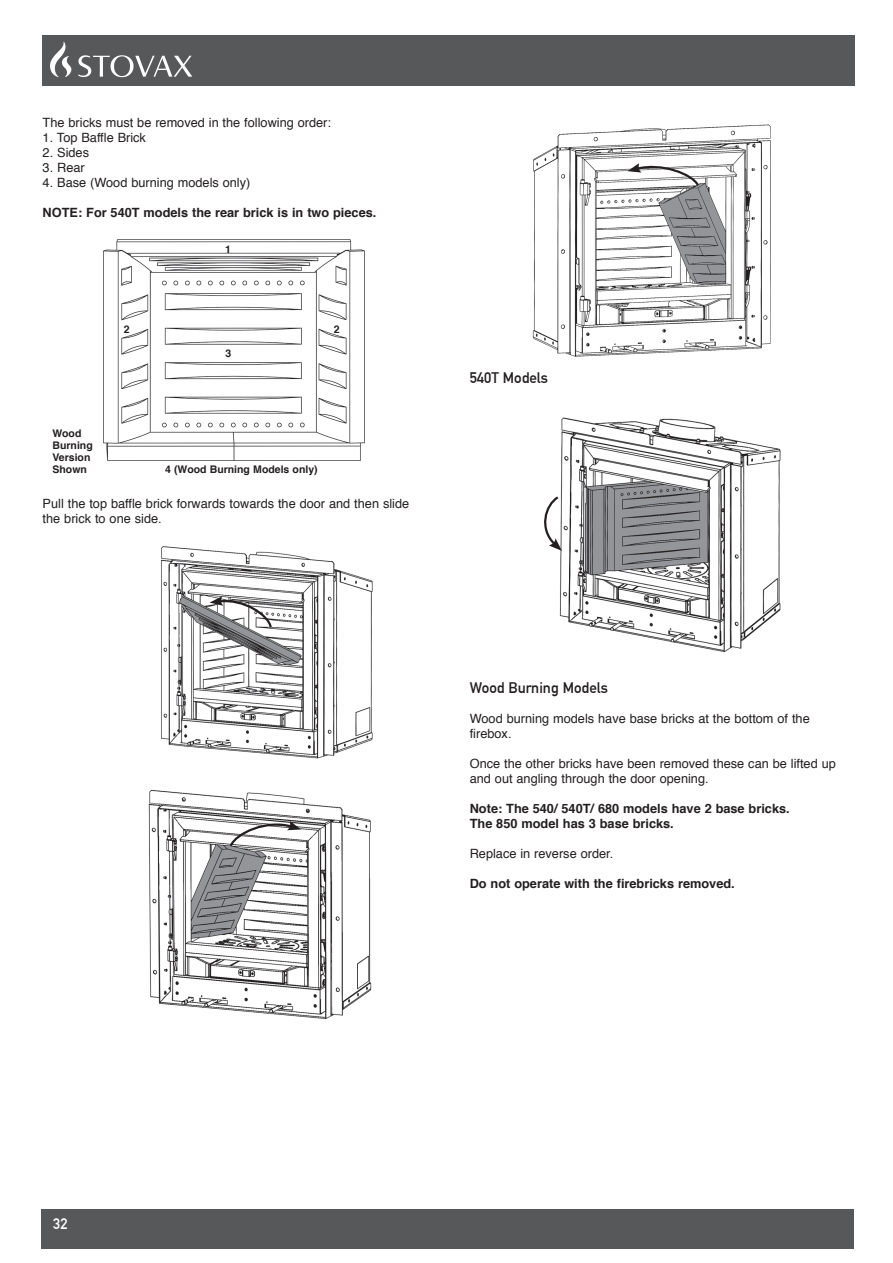
<style>
.page{position:relative;width:893px;height:1263px;background:#fff}
.page>*{position:absolute;margin:0;border:0;box-sizing:border-box;transform-origin:0 0}
.t1{font:700 15px "DIN Alternate";color:#231f20}
.t2{font:700 15px "DIN Alternate";color:#fff}
.t3{font:12.75px/15px "Helvetica";color:#231f20}
.t4{font:700 12.75px/15px "Helvetica";color:#231f20}
.t5{font:700 10.5px/12px "Helvetica";color:#231f20}
</style>
<div class="page">
<div style="left:41px;top:1209px;width:813px;height:39px;background:#57585a"></div>
<div style="left:42px;top:35px;width:812px;height:50px;background:#57585a"></div>
<img style="left:50px;top:42px;width:14px;height:34px">
<img style="left:103px;top:240px;width:262px;height:220px">
<img style="left:160px;top:547px;width:213px;height:212px">
<svg style="left:210px;top:596px;width:63px;height:34px"></svg>
<img style="left:148px;top:789px;width:223px;height:231px">
<svg style="left:228px;top:819px;width:73px;height:30px"></svg>
<img style="left:532px;top:124px;width:239px;height:233px">
<img style="left:559px;top:417px;width:222px;height:236px">
<svg style="left:544px;top:494px;width:18px;height:57px"></svg>
<svg style="left:627px;top:162px;width:74px;height:26px"></svg>
<p class="t3" style="left:43px;top:116px;width:290px">The bricks must be removed in the following order:</p>
<p class="t3" style="left:43px;top:131px;width:105px">1. Top Baffle Brick</p>
<p class="t3" style="left:43px;top:146px;width:48px">2. Sides</p>
<p class="t3" style="left:43px;top:161px;width:44px">3. Rear</p>
<p class="t3" style="left:43px;top:176px;width:209px">4. Base (Wood burning models only)</p>
<p class="t4" style="left:43px;top:206px;width:335px">NOTE: For 540T models the rear brick is in two pieces.</p>
<p class="t5" style="left:124px;top:323px;width:7px">2</p>
<p class="t5" style="left:53px;top:428px;width:42px">Wood<br>Burning<br>Version<br>Shown</p>
<p class="t5" style="left:225px;top:244px;width:7px">1</p>
<p class="t5" style="left:225px;top:347px;width:7px">3</p>
<p class="t5" style="left:334px;top:323px;width:7px">2</p>
<p class="t5" style="left:165px;top:464px;width:154px">4 (Wood Burning Models only)</p>
<p class="t3" style="left:43px;top:497px;width:368px">Pull the top baffle brick forwards towards the door and then slide the brick to one side.</p>
<p class="t1" style="left:470px;top:366px;width:80px">540T Models</p>
<p class="t1" style="left:470px;top:677px;width:140px">Wood Burning Models</p>
<p class="t3" style="left:470px;top:712px;width:341px">Wood burning models have base bricks at the bottom of the firebox.</p>
<p class="t3" style="left:470px;top:757px;width:368px">Once the other bricks have been removed these can be lifted up and out angling through the door opening.</p>
<p class="t4" style="left:470px;top:801px;width:321px">Note: The 540/ 540T/ 680 models have 2 base bricks.<br>The 850 model has 3 base bricks.</p>
<p class="t3" style="left:470px;top:847px;width:145px">Replace in reverse order.</p>
<p class="t4" style="left:470px;top:876px;width:266px">Do not operate with the firebricks removed.</p>
<p class="t2" style="left:53px;top:1213px;width:16px">32</p>
</div>
